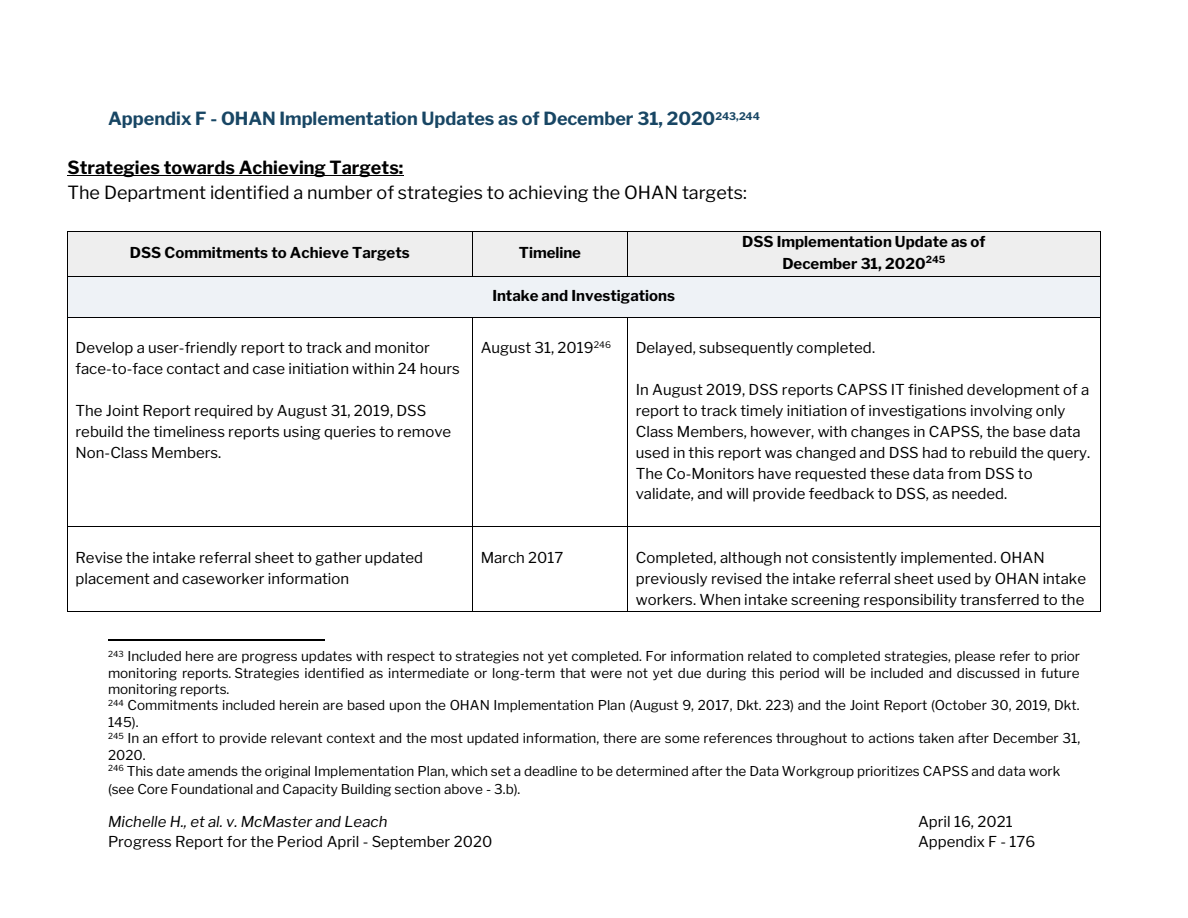
<style>
.page{position:relative;width:1188px;height:918px;background:#fff}
.page>*{position:absolute;margin:0;border:0;box-sizing:border-box;transform-origin:0 0}
.t1{font:18px "Libre Franklin";color:#000}
.t2{font:700 18px "Libre Franklin";color:#184664}
.t3{font:700 18px "Libre Franklin";color:#000}
.t4{font:15px/20.9px "Libre Franklin";color:#000}
.t5{font:700 15px/22.5px "Libre Franklin";color:#000;text-align:center}
.t6{font:italic 15px "Libre Franklin";color:#000}
.t7{font:13.5px/16.4px "Libre Franklin";color:#000}
</style>
<div class="page">
<hr style="left:68px;top:175px;width:336px;height:1px;background:#000">
<div style="left:68px;top:232px;width:404px;height:44px;background:#eee"></div>
<div style="left:473px;top:232px;width:154px;height:44px;background:#eee"></div>
<div style="left:628px;top:232px;width:472px;height:44px;background:#eee"></div>
<hr style="left:68px;top:231px;width:404px;height:1px;background:#000">
<hr style="left:473px;top:231px;width:155px;height:1px;background:#000">
<hr style="left:628px;top:231px;width:472px;height:1px;background:#000">
<hr style="left:67px;top:232px;width:1px;height:44px;background:#000">
<hr style="left:472px;top:232px;width:1px;height:44px;background:#000">
<hr style="left:628px;top:232px;width:1px;height:44px;background:#000">
<hr style="left:1100px;top:232px;width:1px;height:44px;background:#000">
<div style="left:68px;top:277px;width:1032px;height:40px;background:#eef2f6"></div>
<hr style="left:68px;top:276px;width:404px;height:1px;background:#000">
<hr style="left:473px;top:276px;width:155px;height:1px;background:#000">
<hr style="left:628px;top:276px;width:472px;height:1px;background:#000">
<hr style="left:67px;top:277px;width:1px;height:40px;background:#000">
<hr style="left:1100px;top:277px;width:1px;height:40px;background:#000">
<hr style="left:68px;top:317px;width:404px;height:1px;background:#000">
<hr style="left:473px;top:317px;width:155px;height:1px;background:#000">
<hr style="left:628px;top:317px;width:472px;height:1px;background:#000">
<hr style="left:67px;top:318px;width:1px;height:209px;background:#000">
<hr style="left:472px;top:318px;width:1px;height:209px;background:#000">
<hr style="left:628px;top:318px;width:1px;height:209px;background:#000">
<hr style="left:1100px;top:318px;width:1px;height:209px;background:#000">
<hr style="left:68px;top:527px;width:404px;height:1px;background:#000">
<hr style="left:473px;top:527px;width:155px;height:1px;background:#000">
<hr style="left:628px;top:527px;width:472px;height:1px;background:#000">
<hr style="left:67px;top:527px;width:1px;height:84px;background:#000">
<hr style="left:68px;top:611px;width:404px;height:1px;background:#000">
<hr style="left:472px;top:527px;width:1px;height:84px;background:#000">
<hr style="left:473px;top:611px;width:155px;height:1px;background:#000">
<hr style="left:628px;top:527px;width:1px;height:84px;background:#000">
<hr style="left:628px;top:611px;width:472px;height:1px;background:#000">
<hr style="left:1100px;top:527px;width:1px;height:84px;background:#000">
<hr style="left:108px;top:640px;width:216px;height:1px;background:#000">
<p class="t2" style="left:108px;top:108px;width:654px">Appendix F - OHAN Implementation Updates as of December 31, 2020<sup>243,244</sup></p>
<p class="t3" style="left:68px;top:156px;width:337px">Strategies towards Achieving Targets:</p>
<p class="t1" style="left:68px;top:181px;width:681px">The Department identified a number of strategies to achieving the OHAN targets:</p>
<p class="t5" style="left:130px;top:242px;width:281px">DSS Commitments to Achieve Targets</p>
<p class="t5" style="left:519px;top:242px;width:64px">Timeline</p>
<p class="t5" style="left:742px;top:230px;width:245px">DSS Implementation Update as of<br>December 31, 2020<sup>245</sup></p>
<p class="t5" style="left:492px;top:284px;width:184px">Intake and Investigations</p>
<p class="t4" style="left:76px;top:337px;width:386px">Develop a user-friendly report to track and monitor face-to-face contact and case initiation within 24 hours</p>
<p class="t4" style="left:76px;top:400px;width:377px">The Joint Report required by August 31, 2019, DSS rebuild the timeliness reports using queries to remove<br>Non-Class Members.</p>
<p class="t4" style="left:481px;top:337px;width:132px">August 31, 2019<sup>246</sup></p>
<p class="t4" style="left:636px;top:337px;width:241px">Delayed, subsequently completed.</p>
<p class="t4" style="left:636px;top:379px;width:456px">In August 2019, DSS reports CAPSS IT finished development of a report to track timely initiation of investigations involving only Class Members, however, with changes in CAPSS, the base data used in this report was changed and DSS had to rebuild the query.<br>The Co-Monitors have requested these data from DSS to validate, and will provide feedback to DSS, as needed.</p>
<p class="t4" style="left:76px;top:547px;width:349px">Revise the intake referral sheet to gather updated placement and caseworker information</p>
<p class="t4" style="left:481px;top:547px;width:84px">March 2017</p>
<p class="t4" style="left:636px;top:547px;width:452px">Completed, although not consistently implemented. OHAN previously revised the intake referral sheet used by OHAN intake workers. When intake screening responsibility transferred to the</p>
<p class="t7" style="left:108px;top:648px;width:974px"><sup>243</sup> Included here are progress updates with respect to strategies not yet completed. For information related to completed strategies, please refer to prior monitoring reports. Strategies identified as intermediate or long-term that were not yet due during this period will be included and discussed in future monitoring reports.<br><sup>244</sup> Commitments included herein are based upon the OHAN Implementation Plan (August 9, 2017, Dkt. 223) and the Joint Report (October 30, 2019, Dkt.<br>145).<br><sup>245</sup> In an effort to provide relevant context and the most updated information, there are some references throughout to actions taken after December 31, 2020.<br><sup>246</sup> This date amends the original Implementation Plan, which set a deadline to be determined after the Data Workgroup prioritizes CAPSS and data work</p>
<p class="t7" style="left:108px;top:781px;width:414px">(see Core Foundational and Capacity Building section above - 3.b).</p>
<p class="t6" style="left:108px;top:813px;width:281px">Michelle H., et al. v. McMaster and Leach</p>
<p class="t4" style="left:918px;top:812px;width:96px">April 16, 2021</p>
<p class="t4" style="left:108px;top:831px;width:386px">Progress Report for the Period April - September 2020</p>
<p class="t4" style="left:918px;top:831px;width:119px">Appendix F - 176</p>
</div>
